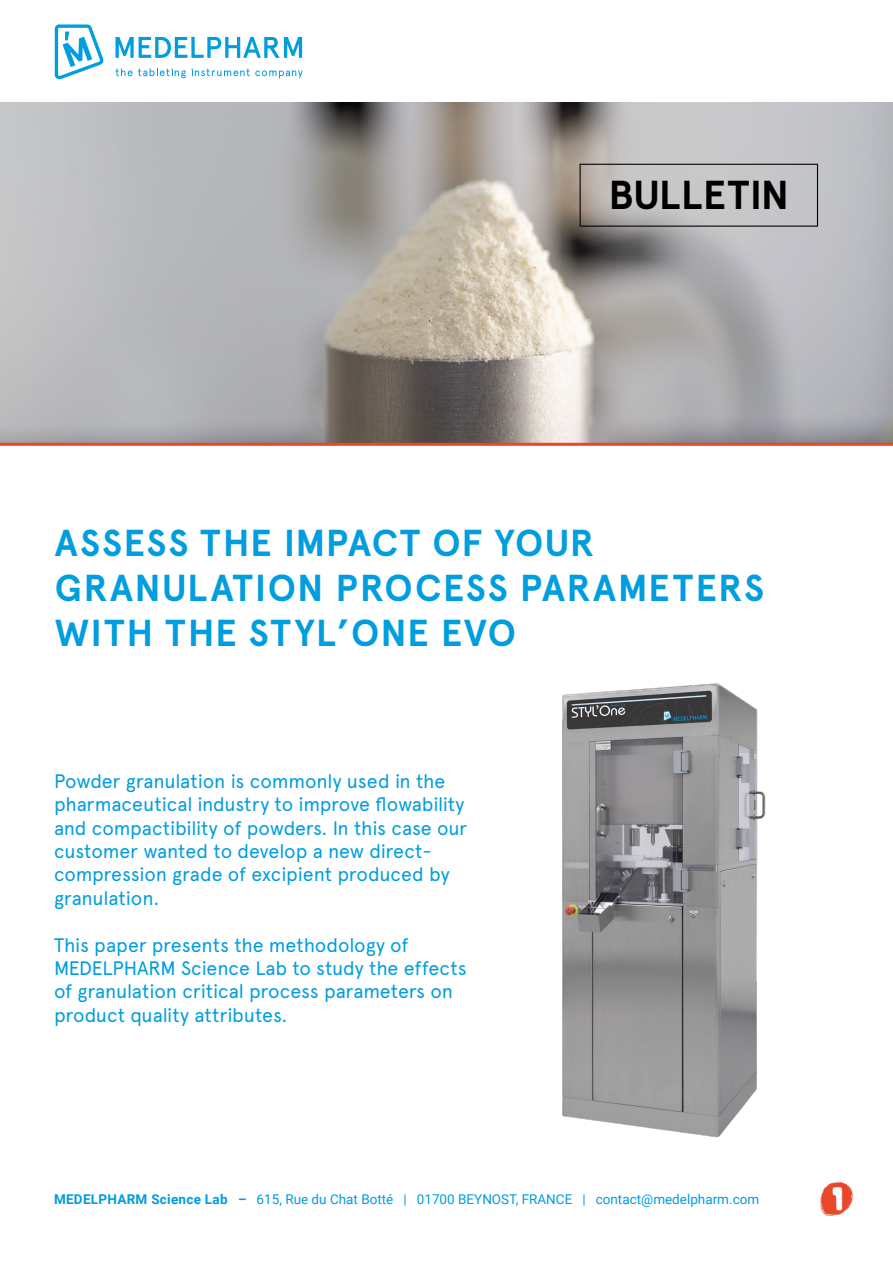
<style>
.page{position:relative;width:893px;height:1263px;background:#fff}
.page>*{position:absolute;margin:0;border:0;box-sizing:border-box;transform-origin:0 0}
.t1{font:45px "Font Blob";color:#e84729}
.t2{font:700 40.35px "Apercu";letter-spacing:.015em;color:#000}
.t3{font:700 37.5px/45px "Apercu";letter-spacing:.035em;color:#009ddf}
.t4{font:19.5px/23.4px "Apercu";letter-spacing:-.01em;color:#009ddf}
.t5{font:13.5px "Roboto";color:#009ddf}
.s1{font-weight:700}
</style>
<div class="page">
<img style="left:0;top:102px;width:893px;height:341px">
<div style="left:580px;top:164px;width:238px;height:63px;border:1px solid #000"></div>
<svg style="left:55px;top:24px;width:48px;height:55px"></svg>
<svg style="left:116px;top:37px;width:186px;height:21px"></svg>
<svg style="left:116px;top:68px;width:187px;height:10px"></svg>
<hr style="left:0;top:443px;width:893px;height:3px;background:#e84729">
<img style="left:562px;top:683px;width:204px;height:455px">
<h2 class="t2" style="left:609px;top:171px;width:182px">BULLETIN</h2>
<h3 class="t3" style="left:55px;top:521px;width:711px">ASSESS THE IMPACT OF YOUR<br>GRANULATION PROCESS PARAMETERS<br>WITH THE STYL’ONE EVO</h3>
<p class="t4" style="left:54px;top:769px;width:415px">Powder granulation is commonly used in the pharmaceutical industry to improve flowability and compactibility of powders. In this case our customer wanted to develop a new direct&shy;compression grade of excipient produced by granulation.</p>
<p class="t4" style="left:54px;top:933px;width:414px">This paper presents the methodology of MEDELPHARM Science Lab to study the effects of granulation critical process parameters on product quality attributes.</p>
<p class="t5" style="left:54px;top:1190px;width:707px"><span class="s1">MEDELPHARM Science Lab –</span> 615, Rue du Chat Botté | 01700 BEYNOST, FRANCE | contact@medelpharm.com</p>
<h1 class="t1" style="left:819px;top:1181px;width:38px">1</h1>
</div>
